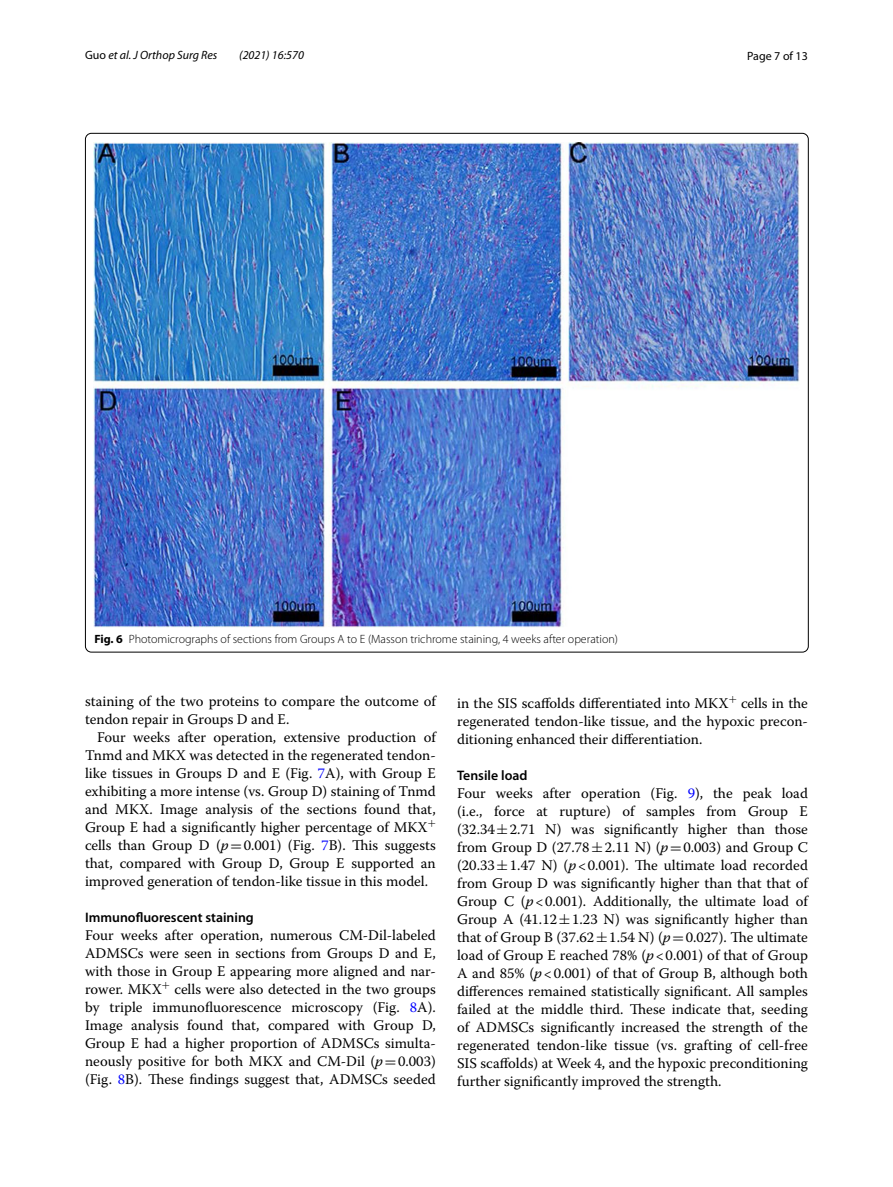
<style>
.page{position:relative;width:893px;height:1187px;background:#fff}
.page>*{position:absolute;margin:0;border:0;box-sizing:border-box;transform-origin:0 0}
.t1{font:14.7px/18px "Warnock Pro";color:#000;text-align:justify}
.t2{font:600 13.8px "Myriad Pro";color:#000}
.t3{font:300 12px "Myriad Pro";color:#000}
.t4{font:italic 12px "Myriad Pro";color:#000}
.t5{font:12px "Myriad Pro";color:#000}
.s1{font-style:normal}
.s2{font-weight:700}
.s3{color:#00f}
.s4{font-style:italic}
.s5{font-family:"MTSY"}
</style>
<div class="page">
<img style="left:94px;top:142px;width:706px;height:485px">
<p class="t4" style="left:85px;top:48px;width:134px"><span class="s1">Guo</span> et al. J Orthop Surg Res</p>
<p class="t4" style="left:239px;top:48px;width:66px">(2021) 16:570</p>
<p class="t5" style="left:747px;top:48px;width:62px">Page 7 of 13</p>
<p class="t3" style="left:94px;top:632px;width:525px"><span class="s2">Fig. 6</span> Photomicrographs of sections from Groups A to E (Masson trichrome staining, 4 weeks after operation)</p>
<p class="t1" style="left:85px;top:691px;width:352px">staining of the two proteins to compare the outcome of tendon repair in Groups D and E.</p>
<p class="t1" style="left:85px;top:727px;width:352px;text-indent:12px">Four weeks after operation, extensive production of Tnmd and MKX was detected in the regenerated tendon&shy;like tissues in Groups D and E (Fig. <span class="s3">7</span>A), with Group E exhibiting a more intense (vs. Group D) staining of Tnmd and MKX. Image analysis of the sections found that, Group E had a significantly higher percentage of MKX<sup>+ </sup>cells than Group D (<span class="s4">p</span><span class="s5">=</span>0.001) (Fig. <span class="s3">7</span>B). This suggests that, compared with Group D, Group E supported an improved generation of tendon-like tissue in this model.</p>
<p class="t2" style="left:85px;top:908px;width:170px">Immunofluorescent staining</p>
<p class="t1" style="left:85px;top:925px;width:352px">Four weeks after operation, numerous CM-Dil-labeled ADMSCs were seen in sections from Groups D and E, with those in Group E appearing more aligned and nar&shy;rower. MKX<sup>+</sup> cells were also detected in the two groups by triple immunofluorescence microscopy (Fig. <span class="s3">8</span>A).<br>Image analysis found that, compared with Group D, Group E had a higher proportion of ADMSCs simulta&shy;neously positive for both MKX and CM-Dil (<span class="s4">p</span><span class="s5">=</span>0.003) (Fig. <span class="s3">8</span>B). These findings suggest that, ADMSCs seeded</p>
<p class="t1" style="left:457px;top:693px;width:352px">in the SIS scaffolds differentiated into MKX<sup>+</sup> cells in the regenerated tendon-like tissue, and the hypoxic precon&shy;ditioning enhanced their differentiation.</p>
<p class="t2" style="left:457px;top:766px;width:72px">Tensile load</p>
<p class="t1" style="left:457px;top:783px;width:352px">Four weeks after operation (Fig. <span class="s3">9</span>), the peak load (i.e., force at rupture) of samples from Group E (32.34<span class="s5">±</span>2.71 N) was significantly higher than those from Group D (27.78<span class="s5">±</span>2.11 N) (<span class="s4">p</span><span class="s5">=</span>0.003) and Group C (20.33<span class="s5">±</span>1.47 N) (<span class="s4">p</span>&lt;0.001). The ultimate load recorded from Group D was significantly higher than that that of Group C (<span class="s4">p</span>&lt;0.001). Additionally, the ultimate load of Group A (41.12<span class="s5">±</span>1.23 N) was significantly higher than that of Group B (37.62<span class="s5">±</span>1.54 N) (<span class="s4">p</span><span class="s5">=</span>0.027). The ultimate load of Group E reached 78% (<span class="s4">p</span>&lt;0.001) of that of Group A and 85% (<span class="s4">p</span>&lt;0.001) of that of Group B, although both differences remained statistically significant. All samples failed at the middle third. These indicate that, seeding of ADMSCs significantly increased the strength of the regenerated tendon-like tissue (vs. grafting of cell-free SIS scaffolds) at Week 4, and the hypoxic preconditioning further significantly improved the strength.</p>
</div>
